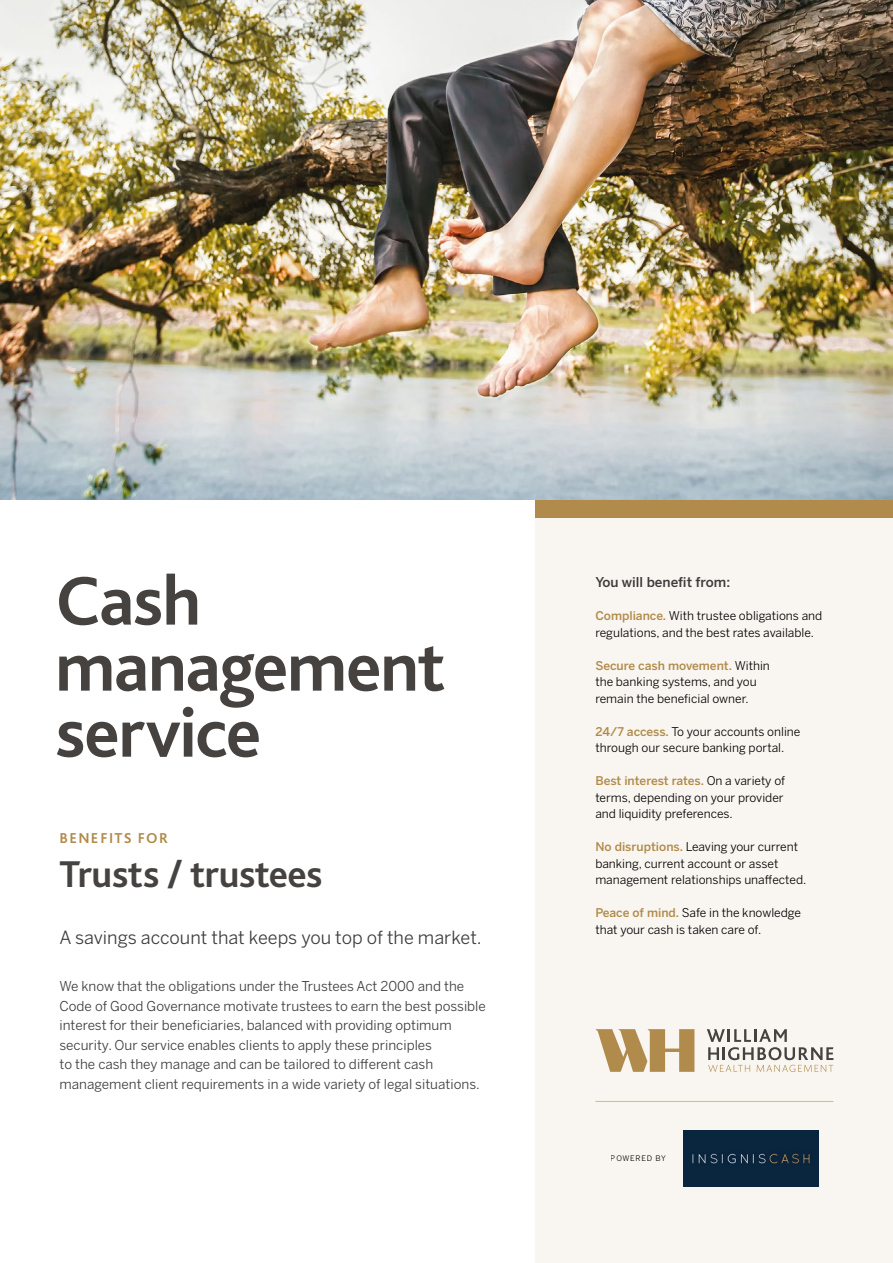
<style>
.page{position:relative;width:893px;height:1263px;background:#fff}
.page>*{position:absolute;margin:0;border:0;box-sizing:border-box;transform-origin:0 0}
.t1{font:700 72px/66px "Bliss Pro";letter-spacing:-.02em;color:#454240}
.t2{font:700 39px "Bliss Pro";letter-spacing:-.015em;color:#454240}
.t3{font:18px "Benton Sans";color:#3c3c3b}
.t4{font:700 15px "Bliss Pro";letter-spacing:.09em;color:#b18b4b}
.t5{font:13.5px/19.5px "Benton Sans";color:#3c3c3b}
.t6{font:500 13.5px "Benton Sans";color:#3c3c3b}
.t7{font:12px/16.5px "Benton Sans";color:#000}
.t8{font:7.65px "Benton Sans";letter-spacing:.1em;color:#000}
.s1{font-weight:500;color:#b18b4b}
</style>
<div class="page">
<div style="left:536px;top:518px;width:357px;height:745px;background:#f9f6f1"></div>
<div style="left:536px;top:403px;width:357px;height:115px;background:#b18b4b"></div>
<img style="left:0;top:0;width:893px;height:499px">
<svg style="left:595px;top:1029px;width:99px;height:43px"></svg>
<svg style="left:707px;top:1029px;width:126px;height:43px"></svg>
<hr style="left:595px;top:1101px;width:238px;height:1px;background:#d1b890">
<img style="left:684px;top:1131px;width:134px;height:55px">
<h1 class="t1" style="left:55px;top:566px;width:391px">Cash management service</h1>
<p class="t4" style="left:60px;top:828px;width:110px">BENEFITS FOR</p>
<h2 class="t2" style="left:60px;top:850px;width:265px">Trusts / trustees</h2>
<h3 class="t3" style="left:60px;top:927px;width:424px">A savings account that keeps you top of the market.</h3>
<p class="t5" style="left:60px;top:976px;width:428px">We know that the obligations under the Trustees Act 2000 and the Code of Good Governance motivate trustees to earn the best possible interest for their beneficiaries, balanced with providing optimum security. Our service enables clients to apply these principles<br>to the cash they manage and can be tailored to different cash management client requirements in a wide variety of legal situations.</p>
<p class="t6" style="left:595px;top:574px;width:136px">You will benefit from:</p>
<p class="t7" style="left:595px;top:607px;width:228px"><span class="s1">Compliance.</span> With trustee obligations and regulations, and the best rates available.</p>
<p class="t7" style="left:595px;top:657px;width:176px"><span class="s1">Secure cash movement.</span> Within the banking systems, and you remain the beneficial owner.</p>
<p class="t7" style="left:595px;top:723px;width:207px"><span class="s1">24/7 access.</span> To your accounts online through our secure banking portal.</p>
<p class="t7" style="left:595px;top:772px;width:191px"><span class="s1">Best interest rates.</span> On a variety of terms, depending on your provider and liquidity preferences.</p>
<p class="t7" style="left:595px;top:838px;width:213px"><span class="s1">No disruptions.</span> Leaving your current banking, current account or asset management relationships unaffected.</p>
<p class="t7" style="left:595px;top:904px;width:207px"><span class="s1">Peace of mind.</span> Safe in the knowledge that your cash is taken care of.</p>
<p class="t8" style="left:611px;top:1154px;width:57px">POWERED BY</p>
</div>
